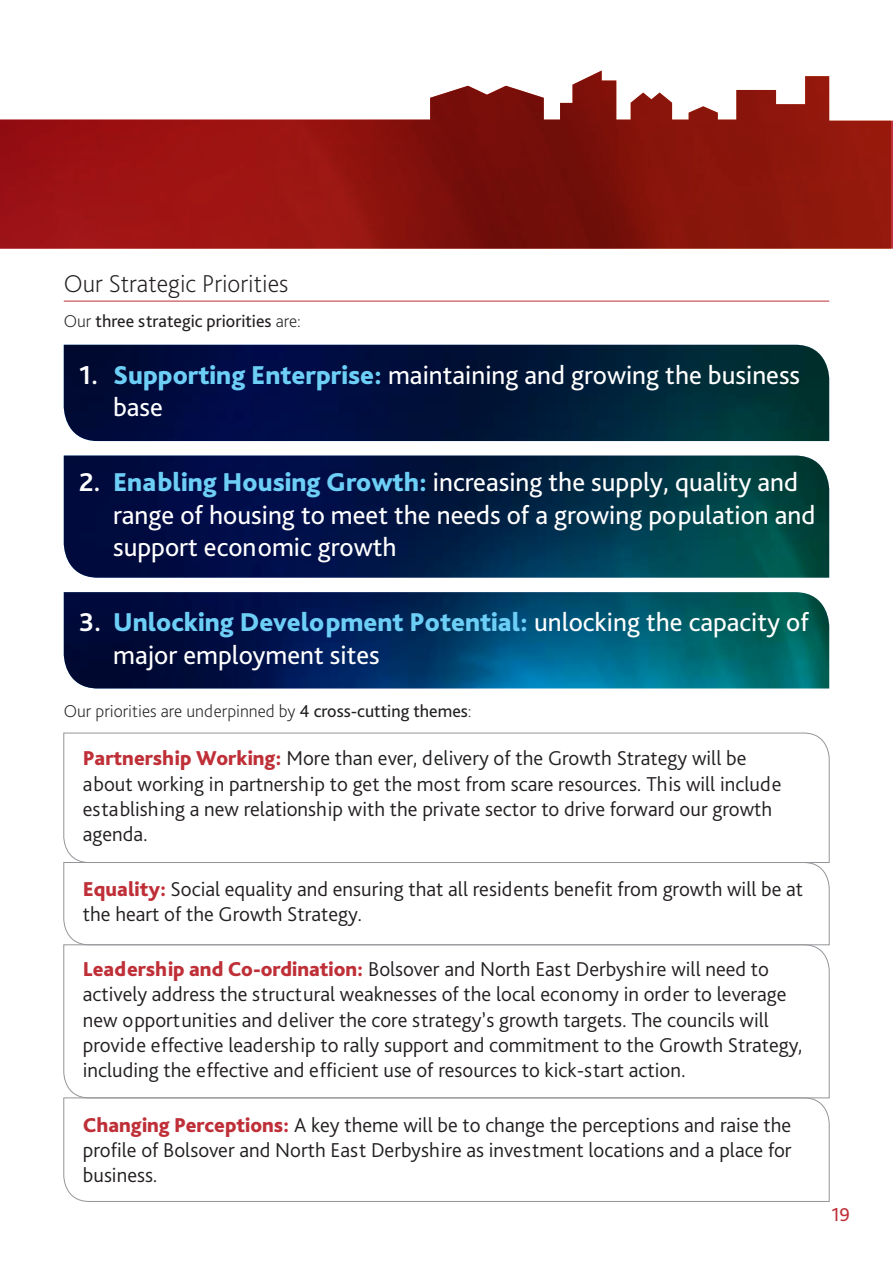
<style>
.page{position:relative;width:893px;height:1263px;background:#fff}
.page>*{position:absolute;margin:0;border:0;box-sizing:border-box;transform-origin:0 0}
.t1{font:27px/32.4px "Bliss Pro";color:#fff}
.t2{font:200 25.5px "Bliss Pro";color:#231f20}
.t3{font:300 21px/25.2px "Bliss Pro";color:#231f20}
.t4{font:19.5px "Bliss Pro";color:#bf2f38}
.t5{font:200 18px "Bliss Pro";color:#231f20}
.t6{font:18px "Bliss Pro";color:#231f20}
.s1{font-weight:200}
.s2{font-weight:700}
.s3{font-weight:800;color:#6dcff6}
.s4{font-weight:400}
.s5{font-weight:800;color:#bf2f38}
</style>
<div class="page">
<img style="left:0;top:70px;width:891px;height:179px">
<img style="left:64px;top:345px;width:765px;height:96px">
<svg style="left:63px;top:732px;width:767px;height:130px"></svg>
<svg style="left:63px;top:862px;width:767px;height:82px"></svg>
<svg style="left:63px;top:944px;width:767px;height:153px"></svg>
<svg style="left:63px;top:1097px;width:767px;height:105px"></svg>
<img style="left:64px;top:456px;width:765px;height:122px">
<img style="left:64px;top:592px;width:765px;height:96px">
<hr style="left:64px;top:301px;width:765px;height:1px;background:#bf2f38">
<p class="t2" style="left:64px;top:268px;width:226px">Our Strategic Priorities</p>
<p class="t6" style="left:64px;top:309px;width:239px"><span class="s1">Our</span> three strategic priorities <span class="s1">are:</span></p>
<p class="t1" style="left:113px;top:358px;width:689px;text-indent:-34px"><span class="s2">1.</span> <span class="s3">Supporting Enterprise:</span> maintaining and growing the business base</p>
<p class="t1" style="left:113px;top:466px;width:704px;text-indent:-34px"><span class="s2">2.</span> <span class="s3">Enabling Housing Growth:</span> increasing the supply, quality and range of housing to meet the needs of a growing population and support economic growth</p>
<p class="t1" style="left:113px;top:605px;width:697px;text-indent:-34px"><span class="s2">3.</span> <span class="s3">Unlocking Development Potential:</span> unlocking the capacity of major employment sites</p>
<p class="t5" style="left:64px;top:699px;width:409px">Our priorities are underpinned by <span class="s4">4 cross-cutting themes</span>:</p>
<p class="t3" style="left:83px;top:745px;width:700px"><span class="s5">Partnership Working:</span> More than ever, delivery of the Growth Strategy will be about working in partnership to get the most from scare resources. This will include establishing a new relationship with the private sector to drive forward our growth agenda.</p>
<p class="t3" style="left:83px;top:876px;width:722px"><span class="s5">Equality:</span> Social equality and ensuring that all residents benefit from growth will be at the heart of the Growth Strategy.</p>
<p class="t3" style="left:83px;top:956px;width:721px"><span class="s5">Leadership and Co-ordination:</span> Bolsover and North East Derbyshire will need to actively address the structural weaknesses of the local economy in order to leverage new opportunities and deliver the core strategy’s growth targets. The councils will provide effective leadership to rally support and commitment to the Growth Strategy, including the effective and efficient use of resources to kick-start action.</p>
<p class="t3" style="left:83px;top:1112px;width:710px;text-align:justify"><span class="s5">Changing Perceptions:</span> A key theme will be to change the perceptions and raise the profile of Bolsover and North East Derbyshire as investment locations and a place for business.</p>
<p class="t4" style="left:831px;top:1202px;width:20px">19</p>
</div>
